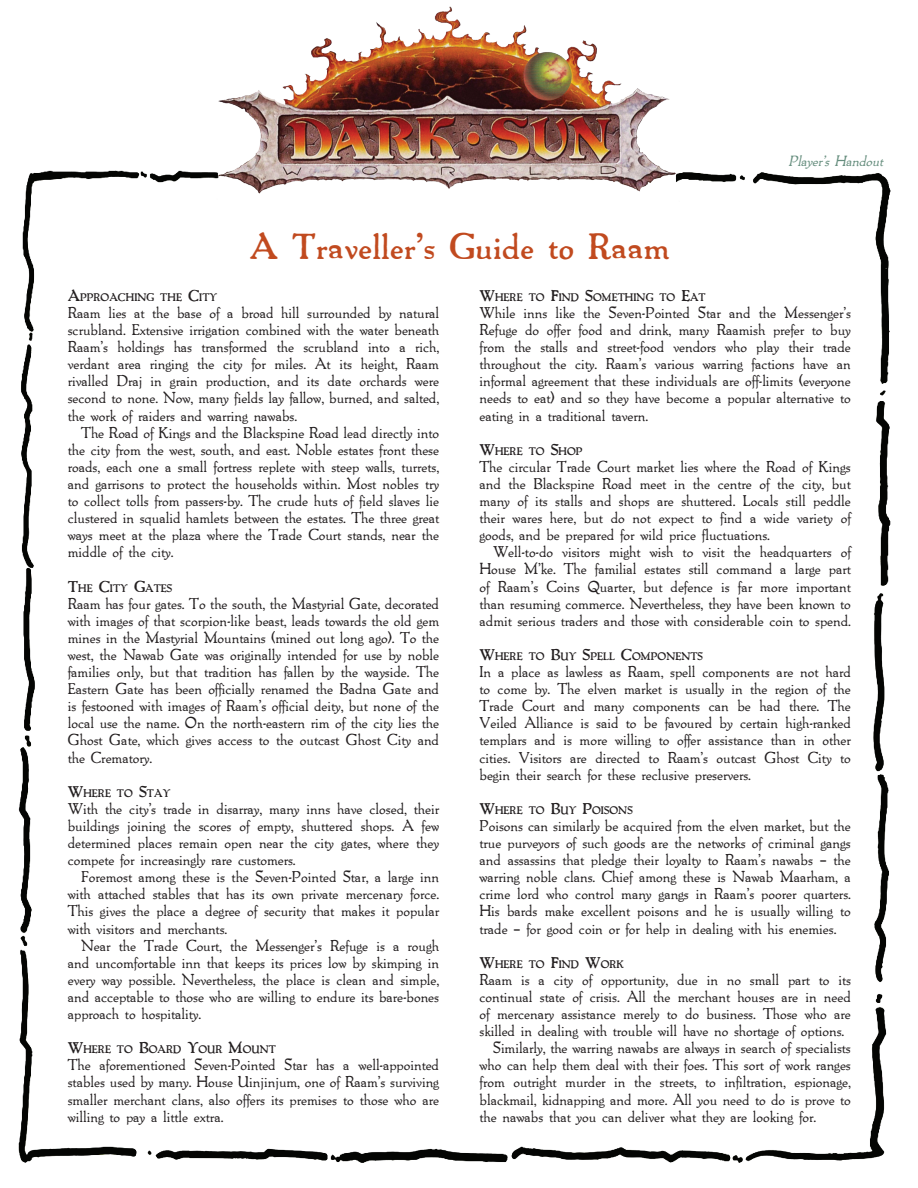
<style>
.page{position:relative;width:918px;height:1188px;background:#fff}
.page>*{position:absolute;margin:0;border:0;box-sizing:border-box;transform-origin:0 0}
.t1{font:700 33px "Packard Opti";color:#c14a1f}
.t2{font:14.25px/17.1px "Packard Opti";color:#231f20;text-align:justify}
.t3{font:italic 13.5px "Packard Opti";color:#668e7e}
.t4{font:700 10.05px "Packard Opti";color:#231f20}
.s1{font-size:14.25px}
</style>
<div class="page">
<img style="left:18px;top:6px;width:873px;height:1157px">
<h1 class="t1" style="left:249px;top:222px;width:422px">A Traveller’s Guide to Raam</h1>
<p class="t3" style="left:788px;top:151px;width:100px">Player’s Handout</p>
<p class="t4" style="left:68px;top:290px;width:151px"><span class="s1">A</span>PPROACHING THE <span class="s1">C</span>ITY</p>
<p class="t2" style="left:68px;top:304px;width:373px">Raam lies at the base of a broad hill surrounded by natural scrubland. Extensive irrigation combined with the water beneath Raam’s holdings has transformed the scrubland into a rich, verdant area ringing the city for miles. At its height, Raam rivalled Draj in grain production, and its date orchards were second to none. Now, many fields lay fallow, burned, and salted, the work of raiders and warring nawabs.</p>
<p class="t2" style="left:68px;top:423px;width:373px;text-indent:13px">The Road of Kings and the Blackspine Road lead directly into the city from the west, south, and east. Noble estates front these roads, each one a small fortress replete with steep walls, turrets, and garrisons to protect the households within. Most nobles try to collect tolls from passers-by. The crude huts of field slaves lie clustered in squalid hamlets between the estates. The three great ways meet at the plaza where the Trade Court stands, near the middle of the city.</p>
<p class="t4" style="left:68px;top:580px;width:106px"><span class="s1">T</span>HE <span class="s1">C</span>ITY <span class="s1">G</span>ATES</p>
<p class="t2" style="left:68px;top:594px;width:373px">Raam has four gates. To the south, the Mastyrial Gate, decorated with images of that scorpion-like beast, leads towards the old gem mines in the Mastyrial Mountains (mined out long ago). To the west, the Nawab Gate was originally intended for use by noble families only, but that tradition has fallen by the wayside. The Eastern Gate has been officially renamed the Badna Gate and is festooned with images of Raam’s official deity, but none of the local use the name. On the north-eastern rim of the city lies the Ghost Gate, which gives access to the outcast Ghost City and the Crematory.</p>
<p class="t4" style="left:68px;top:786px;width:104px"><span class="s1">W</span>HERE TO <span class="s1">S</span>TAY</p>
<p class="t2" style="left:68px;top:799px;width:373px">With the city’s trade in disarray, many inns have closed, their buildings joining the scores of empty, shuttered shops. A few determined places remain open near the city gates, where they compete for increasingly rare customers.</p>
<p class="t2" style="left:68px;top:868px;width:373px;text-indent:13px">Foremost among these is the Seven-Pointed Star, a large inn with attached stables that has its own private mercenary force.<br>This gives the place a degree of security that makes it popular with visitors and merchants.</p>
<p class="t2" style="left:68px;top:936px;width:373px;text-indent:13px">Near the Trade Court, the Messenger’s Refuge is a rough and uncomfortable inn that keeps its prices low by skimping in every way possible. Nevertheless, the place is clean and simple, and acceptable to those who are willing to endure its bare-bones approach to hospitality.</p>
<p class="t4" style="left:68px;top:1042px;width:210px"><span class="s1">W</span>HERE TO <span class="s1">B</span>OARD <span class="s1">Y</span>OUR <span class="s1">M</span>OUNT</p>
<p class="t2" style="left:68px;top:1056px;width:373px">The aforementioned Seven-Pointed Star has a well-appointed stables used by many. House Uinjinjum, one of Raam’s surviving smaller merchant clans, also offers its premises to those who are willing to pay a little extra.</p>
<p class="t4" style="left:479px;top:290px;width:228px"><span class="s1">W</span>HERE TO <span class="s1">F</span>IND <span class="s1">S</span>OMETHING TO <span class="s1">E</span>AT</p>
<p class="t2" style="left:479px;top:304px;width:373px">While inns like the Seven-Pointed Star and the Messenger’s Refuge do offer food and drink, many Raamish prefer to buy from the stalls and street-food vendors who play their trade throughout the city. Raam’s various warring factions have an informal agreement that these individuals are off-limits (everyone needs to eat) and so they have become a popular alternative to eating in a traditional tavern.</p>
<p class="t4" style="left:479px;top:444px;width:105px"><span class="s1">W</span>HERE TO <span class="s1">S</span>HOP</p>
<p class="t2" style="left:479px;top:457px;width:373px">The circular Trade Court market lies where the Road of Kings and the Blackspine Road meet in the centre of the city, but many of its stalls and shops are shuttered. Locals still peddle their wares here, but do not expect to find a wide variety of goods, and be prepared for wild price fluctuations.</p>
<p class="t2" style="left:479px;top:543px;width:373px;text-indent:13px">Well-to-do visitors might wish to visit the headquarters of House M’ke. The familial estates still command a large part of Raam’s Coins Quarter, but defence is far more important than resuming commerce. Nevertheless, they have been known to admit serious traders and those with considerable coin to spend.</p>
<p class="t4" style="left:479px;top:649px;width:225px"><span class="s1">W</span>HERE TO <span class="s1">B</span>UY <span class="s1">S</span>PELL <span class="s1">C</span>OMPONENTS</p>
<p class="t2" style="left:479px;top:663px;width:373px">In a place as lawless as Raam, spell components are not hard to come by. The elven market is usually in the region of the Trade Court and many components can be had there. The Veiled Alliance is said to be favoured by certain high-ranked templars and is more willing to offer assistance than in other cities. Visitors are directed to Raam’s outcast Ghost City to begin their search for these reclusive preservers.</p>
<p class="t4" style="left:479px;top:803px;width:155px"><span class="s1">W</span>HERE TO <span class="s1">B</span>UY <span class="s1">P</span>OISONS</p>
<p class="t2" style="left:479px;top:817px;width:373px">Poisons can similarly be acquired from the elven market, but the true purveyors of such goods are the networks of criminal gangs and assassins that pledge their loyalty to Raam’s nawabs – the warring noble clans. Chief among these is Nawab Maarham, a crime lord who control many gangs in Raam’s poorer quarters.<br>His bards make excellent poisons and he is usually willing to trade – for good coin or for help in dealing with his enemies.</p>
<p class="t4" style="left:479px;top:957px;width:146px"><span class="s1">W</span>HERE TO <span class="s1">F</span>IND <span class="s1">W</span>ORK</p>
<p class="t2" style="left:479px;top:970px;width:373px">Raam is a city of opportunity, due in no small part to its</p>
<p class="t2" style="left:479px;top:988px;width:373px">continual state of crisis. All the merchant houses are in need</p>
<p class="t2" style="left:479px;top:1005px;width:373px">of mercenary assistance merely to do business. Those who are</p>
<p class="t2" style="left:479px;top:1022px;width:366px">skilled in dealing with trouble will have no shortage of options.</p>
<p class="t2" style="left:493px;top:1039px;width:359px">Similarly, the warring nawabs are always in search of specialists</p>
<p class="t2" style="left:479px;top:1056px;width:373px">who can help them deal with their foes. This sort of work ranges</p>
<p class="t2" style="left:479px;top:1073px;width:373px">from outright murder in the streets, to infiltration, espionage,</p>
<p class="t2" style="left:479px;top:1090px;width:373px">blackmail, kidnapping and more. All you need to do is prove to</p>
<p class="t2" style="left:479px;top:1107px;width:338px">the nawabs that you can deliver what they are looking for.</p>
</div>
